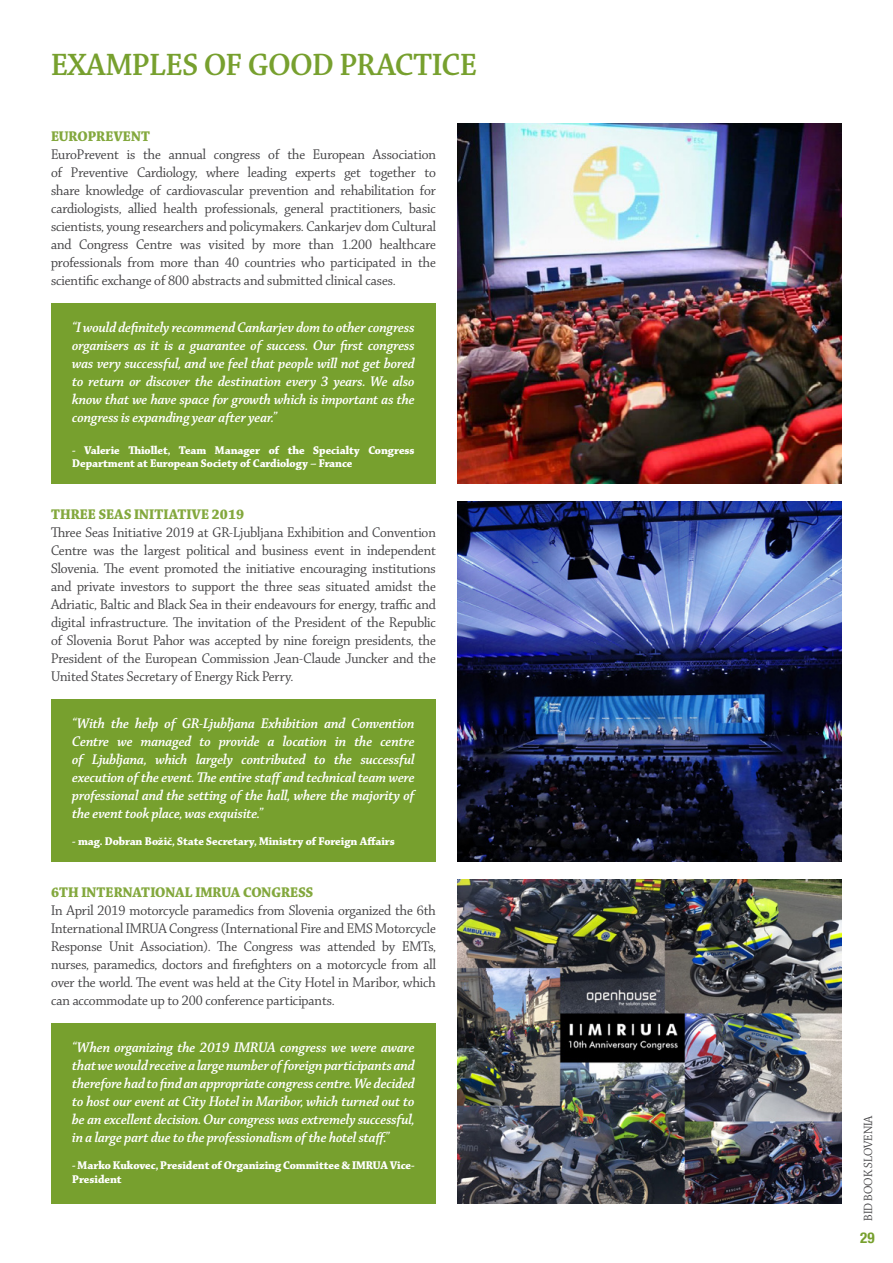
<style>
.page{position:relative;width:893px;height:1263px;background:#fff}
.page>*{position:absolute;margin:0;border:0;box-sizing:border-box;transform-origin:0 0}
.t1{font:33px "Chaparral Pro Semibold Disp";color:#77a02e}
.t2{font:15px/18px "Chaparral Pro Disp";color:#414042;text-align:justify}
.t3{font:15px/18px "Chaparral Pro Semibold It Disp";color:#fff;text-align:justify}
.t4{font:15px "Chaparral Pro Bold Disp";color:#83a83d}
.t5{font:700 condensed 15px "Helvetica Neue";color:#77a02e}
.t6{font:12.75px "Chaparral Pro Disp";color:#414042}
.t7{font:12px/13.5px "Chaparral Pro Bold Disp";color:#fff}
</style>
<div class="page">
<div style="left:51px;top:303px;width:385px;height:180px;background:#77a02e"></div>
<div style="left:51px;top:699px;width:385px;height:162px;background:#77a02e"></div>
<div style="left:51px;top:1023px;width:385px;height:180px;background:#77a02e"></div>
<img style="left:457px;top:879px;width:385px;height:324px">
<img style="left:457px;top:501px;width:385px;height:360px">
<img style="left:457px;top:123px;width:385px;height:360px">
<h1 class="t1" style="left:51px;top:48px;width:427px">EXAMPLES OF GOOD PRACTICE</h1>
<p class="t4" style="left:51px;top:128px;width:100px">EUROPREVENT</p>
<p class="t2" style="left:51px;top:146px;width:386px">EuroPrevent is the annual congress of the European Association of Preventive Cardiology, where leading experts get together to share knowledge of cardiovascular prevention and rehabilitation for cardiologists, allied health professionals, general practitioners, basic scientists, young researchers and policymakers. Cankarjev dom Cultural and Congress Centre was visited by more than 1.200 healthcare professionals from more than 40 countries who participated in the scientific exchange of 800 abstracts and submitted clinical cases.</p>
<p class="t3" style="left:72px;top:319px;width:344px">“I would definitely recommend Cankarjev dom to other congress organisers as it is a guarantee of success. Our first congress was very successful, and we feel that people will not get bored to return or discover the destination every 3 years. We also know that we have space for growth which is important as the congress is expanding year after year.”</p>
<p class="t7" style="left:72px;top:444px;width:344px">- Valerie Thiollet, Team Manager of the Specialty Congress<br>Department at European Society of Cardiology – France</p>
<p class="t4" style="left:51px;top:506px;width:195px">THREE SEAS INITIATIVE 2019</p>
<p class="t2" style="left:51px;top:524px;width:386px">Three Seas Initiative 2019 at GR-Ljubljana Exhibition and Convention Centre was the largest political and business event in independent Slovenia. The event promoted the initiative encouraging institutions and private investors to support the three seas situated amidst the Adriatic, Baltic and Black Sea in their endeavours for energy, traffic and digital infrastructure. The invitation of the President of the Republic of Slovenia Borut Pahor was accepted by nine foreign presidents, the President of the European Commission Jean-Claude Juncker and the United States Secretary of Energy Rick Perry.</p>
<p class="t3" style="left:72px;top:715px;width:344px">“With the help of GR-Ljubljana Exhibition and Convention Centre we managed to provide a location in the centre of Ljubljana, which largely contributed to the successful execution of the event. The entire staff and technical team were professional and the setting of the hall, where the majority of the event took place, was exquisite.”</p>
<p class="t7" style="left:72px;top:835px;width:324px">- mag. Dobran Božič, State Secretary, Ministry of Foreign Affairs</p>
<p class="t4" style="left:51px;top:884px;width:264px">6TH INTERNATIONAL IMRUA CONGRESS</p>
<p class="t2" style="left:51px;top:902px;width:386px">In April 2019 motorcycle paramedics from Slovenia organized the 6th International IMRUA Congress (International Fire and EMS Motorcycle Response Unit Association). The Congress was attended by EMTs, nurses, paramedics, doctors and firefighters on a motorcycle from all over the world. The event was held at the City Hotel in Maribor, which can accommodate up to 200 conference participants.</p>
<p class="t3" style="left:72px;top:1039px;width:344px">“When organizing the 2019 IMRUA congress we were aware that we would receive a large number of foreign participants and therefore had to find an appropriate congress centre. We decided to host our event at City Hotel in Maribor, which turned out to be an excellent decision. Our congress was extremely successful, in a large part due to the professionalism of the hotel staff.”</p>
<p class="t7" style="left:72px;top:1159px;width:344px">- Marko Kukovec, President of Organizing Committee &amp; IMRUA Vice-<br>President</p>
<p class="t6" style="left:862px;top:1221px;width:107px;rotate:-90deg">BID BOOK SLOVENIA</p>
<p class="t5" style="left:860px;top:1225px;width:16px">29</p>
</div>
